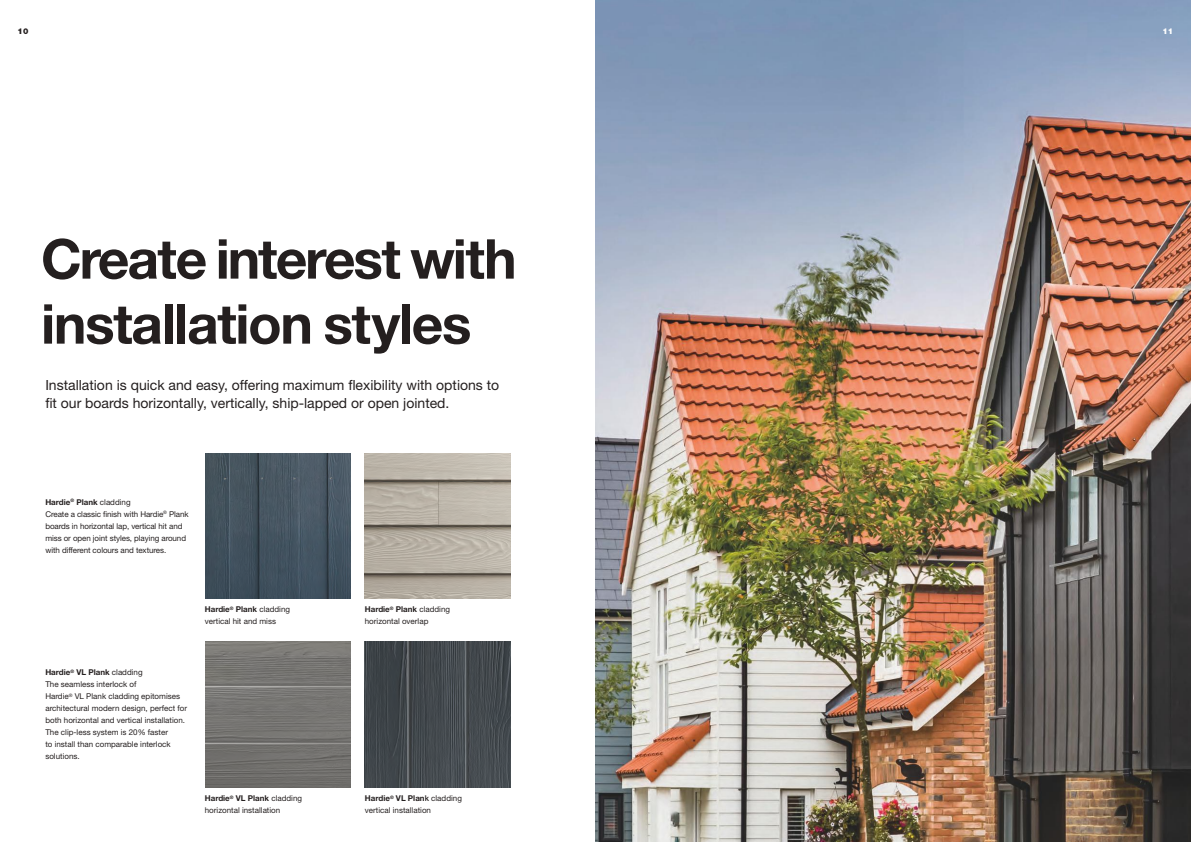
<style>
.page{position:relative;width:1191px;height:842px;background:#fff}
.page>*{position:absolute;margin:0;border:0;box-sizing:border-box;transform-origin:0 0}
.t1{font:700 55px/65px "Helvetica Neue LT Std";letter-spacing:-.025em;color:#241f1f}
.t2{font:14px/18px "Helvetica Neue LT Std";color:#241f1f}
.t3{font:8px/12px "Helvetica Neue LT Std";color:#241f1f}
.t4{font:900 8px "Helvetica Neue LT Std";color:#241f1f}
.t5{font:900 8px "Helvetica Neue LT Std";color:#fff}
.s1{font-weight:700}
.s2{font-weight:500}
</style>
<div class="page">
<img style="left:595px;top:0;width:596px;height:842px">
<img style="left:205px;top:454px;width:146px;height:144px">
<img style="left:205px;top:641px;width:146px;height:146px">
<img style="left:365px;top:642px;width:145px;height:145px">
<img style="left:365px;top:454px;width:145px;height:144px">
<p class="t4" style="left:18px;top:26px;width:12px">10</p>
<h1 class="t1" style="left:41px;top:225px;width:477px">Create interest with installation styles</h1>
<h2 class="t2" style="left:45px;top:376px;width:455px">Installation is quick and easy, offering maximum flexibility with options to fit our boards horizontally, vertically, ship-lapped or open jointed.</h2>
<p class="t3" style="left:45px;top:496px;width:145px"><span class="s1">Hardie</span><sup>®</sup> <span class="s1">Plank</span> cladding<br>Create a classic finish with Hardie<sup>®</sup> Plank boards in horizontal lap, vertical hit and miss or open joint styles, playing around with different colours and textures.</p>
<p class="t3" style="left:45px;top:666px;width:143px"><span class="s1">Hardie</span><sup>®</sup> <span class="s1">VL Plank</span> cladding<br>The seamless interlock of<br>Hardie<sup>®</sup> VL Plank cladding epitomises architectural modern design, perfect for both horizontal and vertical installation.<br>The clip-less system is 20% faster<br>to install than comparable interlock solutions.</p>
<p class="t3" style="left:205px;top:603px;width:87px"><span class="s1">Hardie</span><sup>®</sup> <span class="s1">Plank</span> cladding vertical hit and miss</p>
<p class="t3" style="left:365px;top:603px;width:87px"><span class="s1">Hardie</span><sup>®</sup> <span class="s1">Plank</span> cladding horizontal overlap</p>
<p class="t3" style="left:205px;top:792px;width:99px"><span class="s1">Hardie</span><sup>®</sup> <span class="s1">VL Plank</span> cladding horizontal installation</p>
<p class="t3" style="left:365px;top:792px;width:98px"><span class="s1">Hardie</span><sup>®</sup> <span class="s1">VL Plan</span><span class="s2">k</span> cladding vertical installation</p>
<p class="t5" style="left:1162px;top:26px;width:12px">11</p>
</div>
